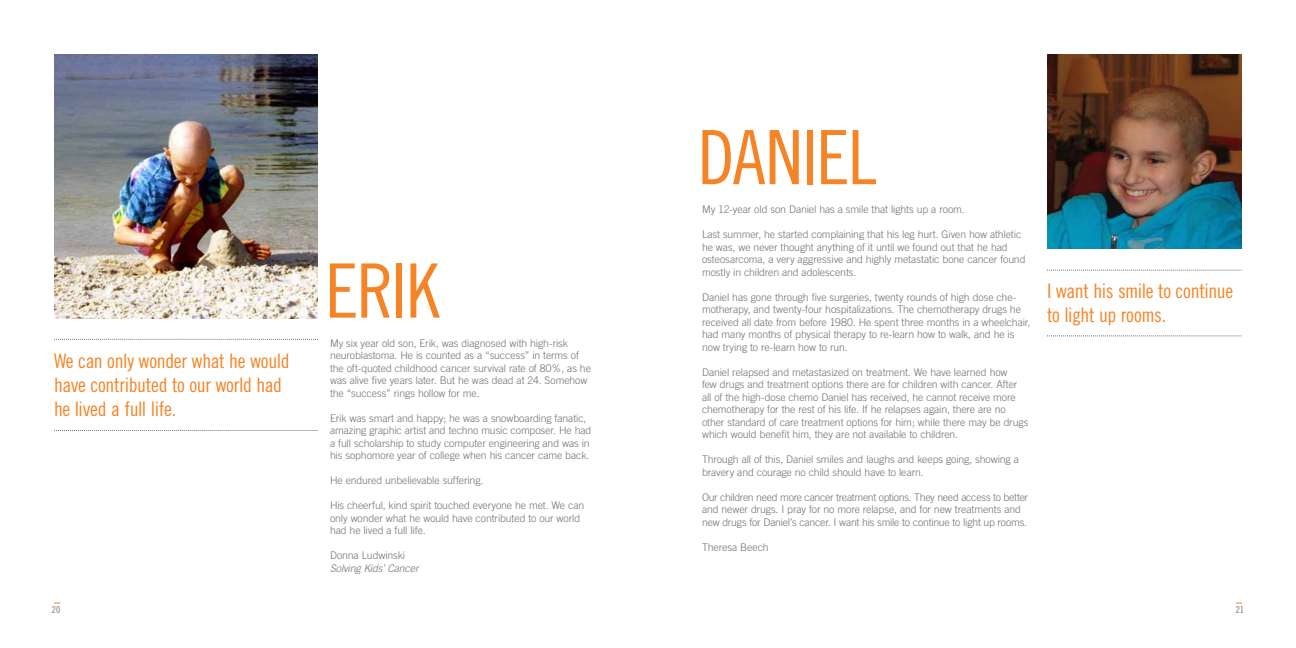
<style>
.page{position:relative;width:1296px;height:648px;background:#fff}
.page>*{position:absolute;margin:0;border:0;box-sizing:border-box;transform-origin:0 0}
.t1{font:75px "Trade Gothic Cond Eighteen";letter-spacing:-.025em;color:#f58427}
.t2{font:20px/24px "Trade Gothic Cond Eighteen";letter-spacing:-.015em;color:#f58427}
.t3{font:300 10.5px/12.5px "Trade Gothic";letter-spacing:-.01em;color:#717073}
.t4{font:italic 300 10.5px "Trade Gothic";letter-spacing:-.01em;color:#717073}
.t5{font:9.5px "Trade Gothic Cond Eighteen";color:#717073}
</style>
<div class="page">
<img style="left:54px;top:54px;width:264px;height:264px">
<svg style="left:54px;top:339px;width:264px;height:1px"></svg>
<svg style="left:54px;top:430px;width:264px;height:1px"></svg>
<img style="left:1047px;top:54px;width:195px;height:195px">
<svg style="left:1047px;top:270px;width:195px;height:1px"></svg>
<svg style="left:1047px;top:336px;width:195px;height:1px"></svg>
<h2 class="t2" style="left:54px;top:349px;width:237px">We can only wonder what he would have contributed to our world had he lived a full life.</h2>
<h1 class="t1" style="left:325px;top:246px;width:116px">ERIK</h1>
<p class="t3" style="left:330px;top:337px;width:262px">My six year old son, Erik, was diagnosed with high-risk neuroblastoma. He is counted as a “success” in terms of the oft-quoted childhood cancer survival rate of 80%, as he was alive five years later. But he was dead at 24. Somehow the “success” rings hollow for me.</p>
<p class="t3" style="left:330px;top:412px;width:263px">Erik was smart and happy; he was a snowboarding fanatic, amazing graphic artist and techno music composer. He had a full scholarship to study computer engineering and was in his sophomore year of college when his cancer came back.</p>
<p class="t3" style="left:330px;top:474px;width:155px">He endured unbelievable suffering.</p>
<p class="t3" style="left:330px;top:499px;width:256px">His cheerful, kind spirit touched everyone he met. We can only wonder what he would have contributed to our world had he lived a full life.</p>
<p class="t3" style="left:330px;top:549px;width:77px">Donna Ludwinski</p>
<p class="t4" style="left:330px;top:562px;width:90px">Solving Kids’ Cancer</p>
<h1 class="t1" style="left:698px;top:113px;width:181px">DANIEL</h1>
<p class="t3" style="left:702px;top:203px;width:264px">My 12-year old son Daniel has a smile that lights up a room.</p>
<p class="t3" style="left:702px;top:228px;width:325px">Last summer, he started complaining that his leg hurt. Given how athletic he was, we never thought anything of it until we found out that he had osteosarcoma, a very aggressive and highly metastatic bone cancer found mostly in children and adolescents.</p>
<p class="t3" style="left:702px;top:291px;width:330px">Daniel has gone through five surgeries, twenty rounds of high dose che&shy;motherapy, and twenty-four hospitalizations. The chemotherapy drugs he received all date from before 1980. He spent three months in a wheelchair, had many months of physical therapy to re-learn how to walk, and he is now trying to re-learn how to run.</p>
<p class="t3" style="left:702px;top:366px;width:328px">Daniel relapsed and metastasized on treatment. We have learned how<br>few drugs and treatment options there are for children with cancer. After all of the high-dose chemo Daniel has received, he cannot receive more chemotherapy for the rest of his life. If he relapses again, there are no other standard of care treatment options for him; while there may be drugs which would benefit him, they are not available to children.</p>
<p class="t3" style="left:702px;top:453px;width:318px">Through all of this, Daniel smiles and laughs and keeps going, showing a bravery and courage no child should have to learn.</p>
<p class="t3" style="left:702px;top:490px;width:328px">Our children need more cancer treatment options. They need access to better and newer drugs. I pray for no more relapse, and for new treatments and new drugs for Daniel’s cancer. I want his smile to continue to light up rooms.</p>
<p class="t3" style="left:702px;top:540px;width:68px">Theresa Beech</p>
<h2 class="t2" style="left:1047px;top:279px;width:188px">I want his smile to continue to light up rooms.</h2>
<p class="t5" style="left:52px;top:604px;width:10px">20</p>
<p class="t5" style="left:1236px;top:604px;width:10px">21</p>
</div>
